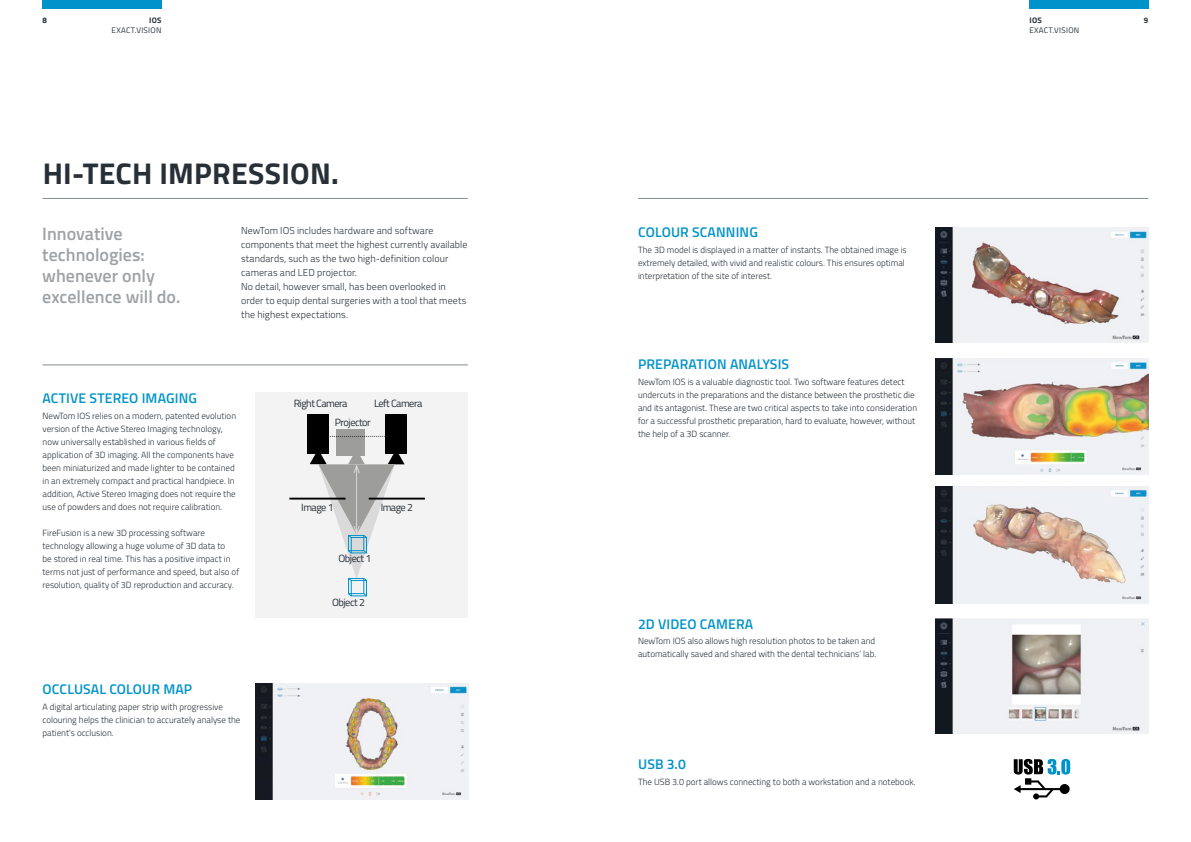
<style>
.page{position:relative;width:1191px;height:842px;background:#fff}
.page>*{position:absolute;margin:0;border:0;box-sizing:border-box;transform-origin:0 0}
._01_titolo{font:700 30px "Titillium";letter-spacing:.01em;color:#272f37}
._02_sottotitolo{font:600 18px/21px "Titillium";color:#9fa3a6}
._04_titolo_nota{font:600 14px "Titillium";letter-spacing:.01em;color:#0093c9}
._07_corpo_testo_desc{font:10.5px "Titillium";letter-spacing:-.05em;color:#272f37}
.t1{font:300 10px/14px "Titillium";letter-spacing:.005em;color:#272f37}
._05_corpo_testo_nota{font:300 9px/13px "Titillium";color:#272f37}
.t2{font:8px "Titillium";letter-spacing:.04em;color:#272f37}
.t3{font:700 8px "Titillium";letter-spacing:.04em;color:#272f37}
</style>
<div class="page">
<hr style="left:43px;top:198px;width:425px;height:1px;background:#878c90">
<div style="left:43px;top:0;width:119px;height:9px;background:#0093c9"></div>
<hr style="left:638px;top:198px;width:510px;height:1px;background:#878c90">
<div style="left:1029px;top:0;width:119px;height:9px;background:#0093c9"></div>
<hr style="left:43px;top:365px;width:425px;height:1px;background:#878c90">
<div style="left:255px;top:392px;width:213px;height:226px;background:#f3f3f4"></div>
<img style="left:935px;top:618px;width:213px;height:116px">
<img style="left:935px;top:227px;width:213px;height:116px">
<svg style="left:1013px;top:759px;width:57px;height:40px"></svg>
<div style="left:385px;top:414px;width:22px;height:40px;background:#000"></div>
<div style="left:336px;top:429px;width:29px;height:26px;background:#9d9d9c"></div>
<div style="left:307px;top:414px;width:22px;height:40px;background:#000"></div>
<svg style="left:329px;top:436px;width:56px;height:1px"></svg>
<hr style="left:369px;top:498px;width:56px;height:2px;background:#000">
<hr style="left:289px;top:498px;width:56px;height:2px;background:#000">
<div style="left:351px;top:580px;width:16px;height:16px;border:1px solid #0093c9"></div>
<div style="left:348px;top:578px;width:16px;height:16px;border:1px solid #0093c9"></div>
<svg style="left:348px;top:593px;width:4px;height:4px"></svg>
<svg style="left:363px;top:593px;width:4px;height:4px"></svg>
<svg style="left:310px;top:454px;width:94px;height:127px"></svg>
<img style="left:935px;top:358px;width:213px;height:117px">
<img style="left:255px;top:683px;width:213px;height:116px">
<img style="left:935px;top:487px;width:213px;height:116px">
<p class="t3" style="left:43px;top:14px;width:6px">8</p>
<p class="t3" style="left:1029px;top:14px;width:14px">IOS</p>
<p class="t2" style="left:1029px;top:24px;width:51px">EXACT.VISION</p>
<p class="t3" style="left:149px;top:14px;width:14px">IOS</p>
<p class="t2" style="left:112px;top:24px;width:51px">EXACT.VISION</p>
<p class="_01_titolo" style="left:43px;top:151px;width:297px">HI-TECH IMPRESSION.</p>
<p class="_02_sottotitolo" style="left:42px;top:223px;width:140px">Innovative technologies: whenever only excellence will do.</p>
<p class="t1" style="left:241px;top:223px;width:228px">NewTom IOS includes hardware and software components that meet the highest currently available standards, such as the two high-definition colour cameras and LED projector.<br>No detail, however small, has been overlooked in order to equip dental surgeries with a tool that meets the highest expectations.</p>
<p class="_04_titolo_nota" style="left:43px;top:388px;width:156px">ACTIVE STEREO IMAGING</p>
<p class="_05_corpo_testo_nota" style="left:43px;top:409px;width:195px">NewTom IOS relies on a modern, patented evolution version of the Active Stereo Imaging technology, now universally established in various fields of application of 3D imaging. All the components have been miniaturized and made lighter to be contained in an extremely compact and practical handpiece. In addition, Active Stereo Imaging does not require the use of powders and does not require calibration.</p>
<p class="_05_corpo_testo_nota" style="left:43px;top:526px;width:198px">FireFusion is a new 3D processing software technology allowing a huge volume of 3D data to<br>be stored in real time. This has a positive impact in terms not just of performance and speed, but also of resolution, quality of 3D reproduction and accuracy.</p>
<p class="_04_titolo_nota" style="left:43px;top:679px;width:151px">OCCLUSAL COLOUR MAP</p>
<p class="_05_corpo_testo_nota" style="left:43px;top:700px;width:199px">A digital articulating paper strip with progressive colouring helps the clinician to accurately analyse the patient’s occlusion.</p>
<p class="_07_corpo_testo_desc" style="left:294px;top:395px;width:55px">Right Camera</p>
<p class="_07_corpo_testo_desc" style="left:374px;top:396px;width:50px">Left Camera</p>
<p class="_07_corpo_testo_desc" style="left:335px;top:415px;width:38px">Projector</p>
<p class="_07_corpo_testo_desc" style="left:301px;top:499px;width:34px">Image 1</p>
<p class="_07_corpo_testo_desc" style="left:381px;top:499px;width:34px">Image 2</p>
<p class="_07_corpo_testo_desc" style="left:338px;top:550px;width:34px">Object 1</p>
<p class="_07_corpo_testo_desc" style="left:332px;top:594px;width:34px">Object 2</p>
<p class="_04_titolo_nota" style="left:638px;top:222px;width:121px">COLOUR SCANNING</p>
<p class="_05_corpo_testo_nota" style="left:638px;top:243px;width:270px">The 3D model is displayed in a matter of instants. The obtained image is extremely detailed, with vivid and realistic colours. This ensures optimal interpretation of the site of interest.</p>
<p class="_04_titolo_nota" style="left:638px;top:353px;width:153px">PREPARATION ANALYSIS</p>
<p class="_05_corpo_testo_nota" style="left:638px;top:374px;width:281px">NewTom IOS is a valuable diagnostic tool. Two software features detect undercuts in the preparations and the distance between the prosthetic die and its antagonist. These are two critical aspects to take into consideration for a successful prosthetic preparation, hard to evaluate, however, without the help of a 3D scanner.</p>
<p class="_04_titolo_nota" style="left:638px;top:613px;width:117px">2D VIDEO CAMERA</p>
<p class="_05_corpo_testo_nota" style="left:638px;top:634px;width:240px">NewTom IOS also allows high resolution photos to be taken and automatically saved and shared with the dental technicians’ lab.</p>
<p class="_04_titolo_nota" style="left:638px;top:754px;width:49px">USB 3.0</p>
<p class="_05_corpo_testo_nota" style="left:638px;top:775px;width:279px">The USB 3.0 port allows connecting to both a workstation and a notebook.</p>
<p class="t3" style="left:1144px;top:14px;width:6px">9</p>
</div>
